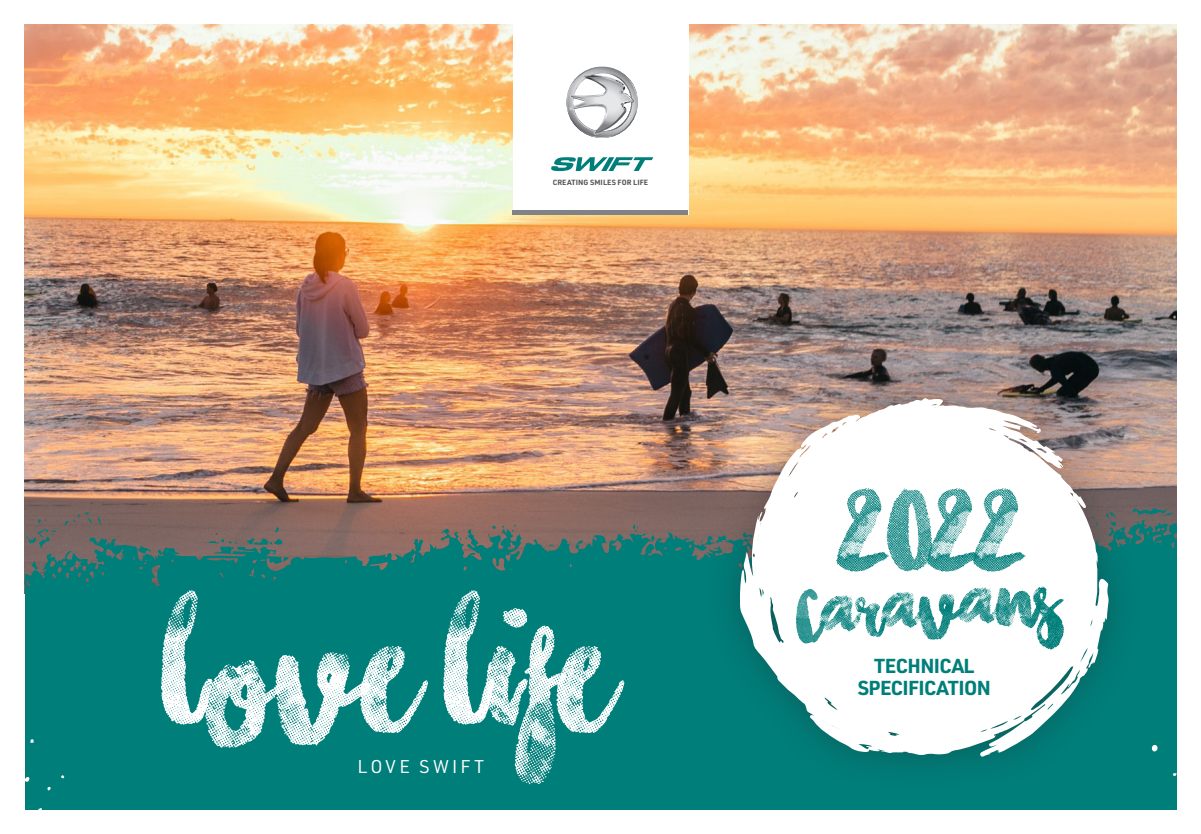
<style>
.page{position:relative;width:1201px;height:834px;background:#fff}
.page>*{position:absolute;margin:0;border:0;box-sizing:border-box;transform-origin:0 0}
.t1{font:215.6px "Chasing Embers One";color:#fff}
.t2{font:186.38px "Chasing Embers Two";color:#007e7a}
.t3{font:104.48px "Chasing Embers Two";color:#007e7a}
.t4{font:700 19.78px/21.3px "URWDIN";letter-spacing:-.03em;color:#007e7a;text-align:center}
.t5{font:18.2px "URWDIN";letter-spacing:.18em;color:#fff}
.t6{font:700 7.35px "URWDIN";letter-spacing:.01em;color:#57585a}
</style>
<div class="page">
<img style="left:25px;top:25px;width:1151px;height:568px">
<div style="left:513px;top:0;width:175px;height:215px;background:#fff"></div>
<div style="left:513px;top:210px;width:175px;height:5px;background:#808285"></div>
<svg style="left:551px;top:157px;width:102px;height:14px"></svg>
<svg style="left:566px;top:66px;width:72px;height:72px"></svg>
<div style="left:567px;top:67px;width:70px;height:70px;border:1px solid #fff;border-radius:50%"></div>
<svg style="left:26px;top:505px;width:1150px;height:304px;background:#137a76"></svg>
<div style="left:704px;top:363px;width:439px;height:427px;background:#231f20;opacity:.35"></div>
<svg style="left:740px;top:398px;width:368px;height:358px"></svg>
<p class="t6" style="left:553px;top:177px;width:97px">CREATING SMILES FOR LIFE</p>
<p class="t1" style="left:162px;top:580px;width:454px">LOVE LIFe</p>
<p class="t5" style="left:357px;top:754px;width:128px">LOVE SWIFT</p>
<p class="t2" style="left:840px;top:440px;width:184px">2022</p>
<p class="t3" style="left:791px;top:567px;width:269px;rotate:-3deg">CARAVANS</p>
<p class="t4" style="left:857px;top:654px;width:135px">TECHNICAL<br>SPECIFICATION</p>
</div>
